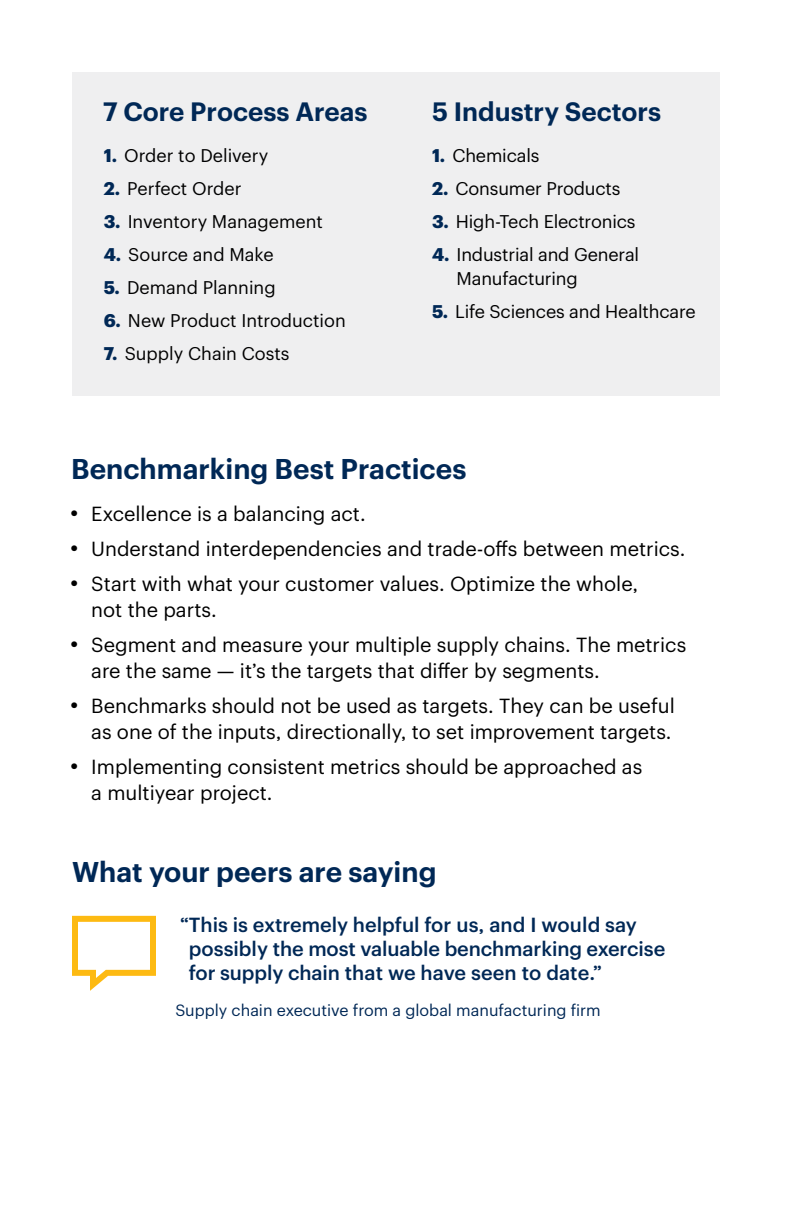
<style>
.page{position:relative;width:792px;height:1224px;background:#fff}
.page>*{position:absolute;margin:0;border:0;box-sizing:border-box;transform-origin:0 0}
.t1{font:600 28px "Graphik";color:#002856}
.t2{font:600 26px "Graphik";color:#002856}
.t3{font:20px/26px "Graphik";color:#000}
.t4{font:500 20px/24px "Graphik";letter-spacing:-.005em;color:#002856}
.t5{font:18px/24px "Graphik";letter-spacing:-.01em;color:#000}
.t6{font:16px "Graphik";color:#002856}
.s1{font-weight:700;color:#002856}
</style>
<div class="page">
<div style="left:72px;top:72px;width:648px;height:324px;background:#efeff0"></div>
<svg style="left:72px;top:916px;width:84px;height:75px"></svg>
<h2 class="t2" style="left:103px;top:92px;width:266px">7 Core Process Areas</h2>
<h2 class="t2" style="left:432px;top:92px;width:231px">5 Industry Sectors</h2>
<p class="t5" style="left:104px;top:142px;width:166px"><span class="s1">1.</span> Order to Delivery</p>
<p class="t5" style="left:104px;top:175px;width:139px"><span class="s1">2.</span> Perfect Order</p>
<p class="t5" style="left:104px;top:208px;width:221px"><span class="s1">3.</span> Inventory Management</p>
<p class="t5" style="left:104px;top:241px;width:171px"><span class="s1">4.</span> Source and Make</p>
<p class="t5" style="left:104px;top:274px;width:173px"><span class="s1">5.</span> Demand Planning</p>
<p class="t5" style="left:104px;top:307px;width:243px"><span class="s1">6.</span> New Product Introduction</p>
<p class="t5" style="left:104px;top:340px;width:187px"><span class="s1">7.</span> Supply Chain Costs</p>
<p class="t5" style="left:432px;top:142px;width:109px"><span class="s1">1.</span> Chemicals</p>
<p class="t5" style="left:432px;top:175px;width:190px"><span class="s1">2.</span> Consumer Products</p>
<p class="t5" style="left:432px;top:208px;width:205px"><span class="s1">3.</span> High-Tech Electronics</p>
<p class="t5" style="left:457px;top:241px;width:184px;text-indent:-24px"><span class="s1">4.</span> Industrial and General<br>Manufacturing</p>
<p class="t5" style="left:432px;top:298px;width:265px"><span class="s1">5.</span> Life Sciences and Healthcare</p>
<h1 class="t1" style="left:71px;top:448px;width:397px">Benchmarking Best Practices</h1>
<p class="t3" style="left:71px;top:499px;width:296px">● Excellence is a balancing act.</p>
<p class="t3" style="left:71px;top:534px;width:616px">● Understand interdependencies and trade-offs between metrics.</p>
<p class="t3" style="left:91px;top:569px;width:548px;text-indent:-20px">● Start with what your customer values. Optimize the whole, not the parts.</p>
<p class="t3" style="left:91px;top:630px;width:596px;text-indent:-20px">● Segment and measure your multiple supply chains. The metrics are the same — it’s the targets that differ by segments.</p>
<p class="t3" style="left:71px;top:691px;width:605px;text-align:right">● Benchmarks should not be used as targets. They can be useful as one of the inputs, directionally, to set improvement targets.</p>
<p class="t3" style="left:91px;top:752px;width:553px;text-indent:-20px">● Implementing consistent metrics should be approached as a multiyear project.</p>
<h1 class="t1" style="left:72px;top:851px;width:366px">What your peers are saying</h1>
<p class="t4" style="left:189px;top:911px;width:478px;text-indent:-9px">“This is extremely helpful for us, and I would say possibly the most valuable benchmarking exercise for supply chain that we have seen to date.”</p>
<p class="t6" style="left:175px;top:998px;width:427px">Supply chain executive from a global manufacturing firm</p>
</div>
